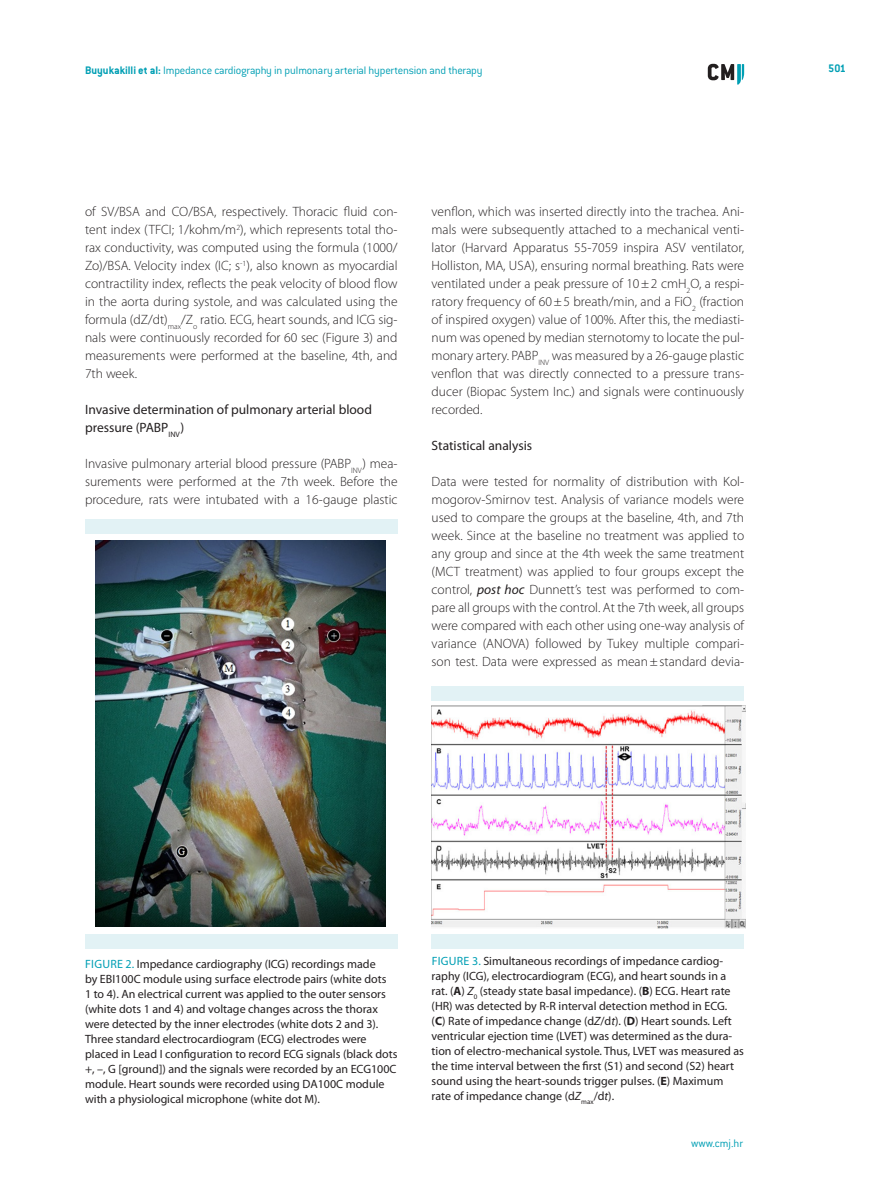
<style>
.page{position:relative;width:893px;height:1191px;background:#fff}
.page>*{position:absolute;margin:0;border:0;box-sizing:border-box;transform-origin:0 0}
.t1{font:300 13.5px/18px "Myriad Pro";color:#231f20;text-align:justify}
.t2{font:13.5px/18px "Myriad Pro";color:#231f20}
.t3{font:12px/15px "Myriad Pro";color:#231f20}
.t4{font:300 12px "ITC Conduit LTCE";letter-spacing:-.015em;color:#009fb4}
.t5{font:700 12px "ITC Conduit LTCE";color:#009fb4}
.s1{font-weight:700}
.s2{font-weight:400;font-style:italic}
.s3{color:#009fb4}
.s4{font-style:italic}
</style>
<div class="page">
<svg style="left:708px;top:64px;width:36px;height:21px"></svg>
<img style="left:96px;top:540px;width:289px;height:386px">
<div style="left:85px;top:519px;width:313px;height:15px;background:#e2f2f5"></div>
<div style="left:85px;top:933px;width:313px;height:15px;background:#e2f2f5"></div>
<img style="left:432px;top:705px;width:313px;height:223px">
<div style="left:432px;top:686px;width:312px;height:14px;background:#e2f2f5"></div>
<div style="left:432px;top:933px;width:312px;height:15px;background:#e2f2f5"></div>
<p class="t4" style="left:85px;top:63px;width:399px"><span class="s1">Buyukakilli et al:</span> Impedance cardiography in pulmonary arterial hypertension and therapy</p>
<p class="t5" style="left:828px;top:61px;width:19px">501</p>
<p class="t1" style="left:85px;top:202px;width:314px">of SV/BSA and CO/BSA, respectively. Thoracic fluid con&shy;tent index (TFCI; 1/kohm/m<sup>2</sup>), which represents total tho&shy;rax conductivity, was computed using the formula (1000/ Zo)/BSA. Velocity index (IC; s<sup>-1</sup>), also known as myocardial contractility index, reflects the peak velocity of blood flow in the aorta during systole, and was calculated using the formula (dZ/dt)<sub>max</sub>/Z<sub>o</sub> ratio. ECG, heart sounds, and ICG sig&shy;nals were continuously recorded for 60 sec (Figure 3) and measurements were performed at the baseline, 4th, and 7th week.</p>
<p class="t2" style="left:85px;top:400px;width:288px">I nvasive determination of pulmonary arterial blood pressure (PABP<sub>INV</sub>)</p>
<p class="t1" style="left:85px;top:454px;width:314px">Invasive pulmonary arterial blood pressure (PABP<sub>INV</sub>) mea&shy;surements were performed at the 7th week. Before the procedure, rats were intubated with a 16-gauge plastic</p>
<p class="t1" style="left:432px;top:202px;width:314px">venflon, which was inserted directly into the trachea. Ani&shy;mals were subsequently attached to a mechanical venti&shy;lator (Harvard Apparatus 55-7059 inspira ASV ventilator, Holliston, MA, USA), ensuring normal breathing. Rats were ventilated under a peak pressure of 10±2 cmH<sub>2</sub>O, a respi&shy;ratory frequency of 60±5 breath/min, and a FiO<sub>2</sub> (fraction of inspired oxygen) value of 100%. After this, the mediasti&shy;num was opened by median sternotomy to locate the pul&shy;monary artery. PABP<sub>INV</sub> was measured by a 26-gauge plastic venflon that was directly connected to a pressure trans&shy;ducer (Biopac System Inc.) and signals were continuously recorded.</p>
<p class="t2" style="left:432px;top:436px;width:102px">Statistical analysis</p>
<p class="t1" style="left:432px;top:472px;width:314px">Data were tested for normality of distribution with Kol&shy;mogorov-Smirnov test. Analysis of variance models were used to compare the groups at the baseline, 4th, and 7th week. Since at the baseline no treatment was applied to any group and since at the 4th week the same treatment (MCT treatment) was applied to four groups except the control, <span class="s2">post hoc</span> Dunnett’s test was performed to com&shy;pare all groups with the control. At the 7th week, all groups were compared with each other using one-way analysis of variance (ANOVA) followed by Tukey multiple compari&shy;son test. Data were expressed as mean±standard devia-</p>
<p class="t3" style="left:85px;top:956px;width:314px"><span class="s3">Figure 2.</span> I mpedance cardiography (ICG) recordings made<br>by EBI100C module using surface electrode pairs (white dots<br>1 to 4). An electrical current was applied to the outer sensors (white dots 1 and 4) and voltage changes across the thorax were detected by the inner electrodes (white dots 2 and 3).<br>Three standard electrocardiogram (ECG) electrodes were placed in Lead I configuration to record ECG signals (black dots +, –, G [ground]) and the signals were recorded by an ECG100C module. Heart sounds were recorded using DA100C module with a physiological microphone (white dot M).</p>
<p class="t3" style="left:432px;top:953px;width:314px"><span class="s3">Figure 3.</span> Simultaneous recordings of impedance cardiog&shy;raphy (ICG), electrocardiogram (ECG), and heart sounds in a rat. (<span class="s1">A</span>) <span class="s4">Z</span><sub>0</sub> (steady state basal impedance). (<span class="s1">B</span>) ECG. Heart rate (HR) was detected by R-R interval detection method in ECG. (<span class="s1">C</span>) Rate of impedance change (d<span class="s4">Z</span>/d<span class="s4">t</span>). (<span class="s1">D</span>) Heart sounds. Left ventricular ejection time (LVET) was determined as the dura&shy;tion of electro-mechanical systole. Thus, LVET was measured as the time interval between the first (S1) and second (S2) heart sound using the heart-sounds trigger pulses. (<span class="s1">E</span>) Maximum rate of impedance change (d<span class="s4">Z</span><sub>max</sub>/d<span class="s4">t</span>).</p>
<p class="t4" style="left:691px;top:1136px;width:54px">www.cmj.hr</p>
</div>
